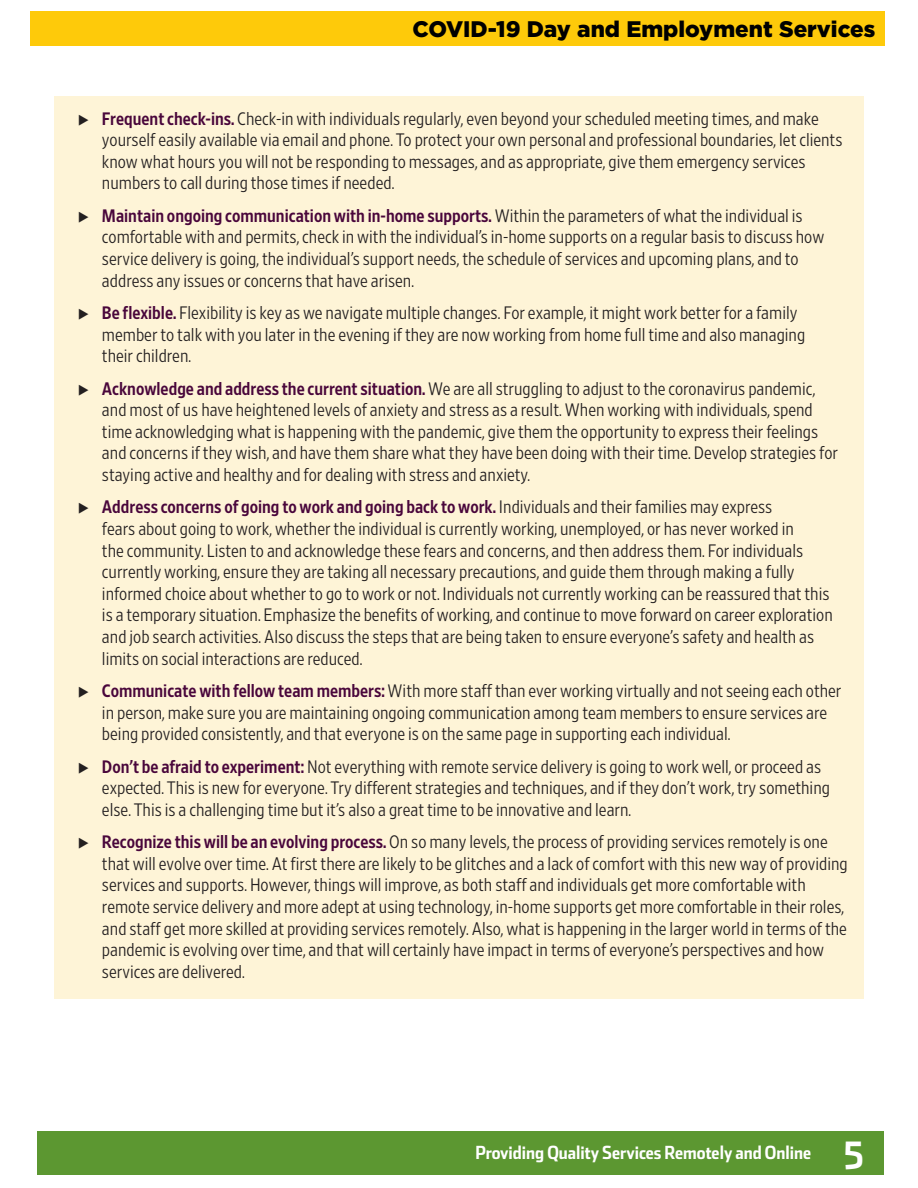
<style>
.page{position:relative;width:918px;height:1188px;background:#fff}
.page>*{position:absolute;margin:0;border:0;box-sizing:border-box;transform-origin:0 0}
.t1{font:900 22.5px "Gotham HTF";color:#000}
.t2{font:300 18px/21.6px "Retina Narrow";color:#231f20}
.t3{font:18px "Stainless Cond Bold Tab";color:#fff}
.s1{font-family:"Retina Narrow Med";font-weight:400;color:#49063b}
.s2{font-size:37.5px}
</style>
<div class="page">
<div style="left:38px;top:1132px;width:846px;height:43px;background:#5c9731"></div>
<div style="left:30px;top:11px;width:854px;height:35px;background:#feca0a"></div>
<div style="left:54px;top:97px;width:810px;height:902px;background:#fef4d7"></div>
<p class="t1" style="left:412px;top:16px;width:464px">COVID-19 Day and Employment Services</p>
<p class="t2" style="left:102px;top:107px;width:742px"><span class="s1">Frequent check-ins.</span> Check-in with individuals regularly, even beyond your scheduled meeting times, and make yourself easily available via email and phone. To protect your own personal and professional boundaries, let clients know what hours you will not be responding to messages, and as appropriate, give them emergency services numbers to call during those times if needed.</p>
<p class="t2" style="left:102px;top:204px;width:724px"><span class="s1">Maintain ongoing communication with in-home supports.</span> Within the parameters of what the individual is comfortable with and permits, check in with the individual’s in-home supports on a regular basis to discuss how service delivery is going, the individual’s support needs, the schedule of services and upcoming plans, and to address any issues or concerns that have arisen.</p>
<p class="t2" style="left:102px;top:302px;width:705px"><span class="s1">Be flexible.</span> Flexibility is key as we navigate multiple changes. For example, it might work better for a family member to talk with you later in the evening if they are now working from home full time and also managing their children.</p>
<p class="t2" style="left:102px;top:377px;width:738px"><span class="s1">Acknowledge and address the current situation.</span> We are all struggling to adjust to the coronavirus pandemic, and most of us have heightened levels of anxiety and stress as a result. When working with individuals, spend time acknowledging what is happening with the pandemic, give them the opportunity to express their feelings and concerns if they wish, and have them share what they have been doing with their time. Develop strategies for staying active and healthy and for dealing with stress and anxiety.</p>
<p class="t2" style="left:102px;top:496px;width:732px"><span class="s1">Address concerns of going to work and going back to work.</span> Individuals and their families may express<br>fears about going to work, whether the individual is currently working, unemployed, or has never worked in<br>the community. Listen to and acknowledge these fears and concerns, and then address them. For individuals currently working, ensure they are taking all necessary precautions, and guide them through making a fully informed choice about whether to go to work or not. Individuals not currently working can be reassured that this is a temporary situation. Emphasize the benefits of working, and continue to move forward on career exploration and job search activities. Also discuss the steps that are being taken to ensure everyone’s safety and health as limits on social interactions are reduced.</p>
<p class="t2" style="left:102px;top:680px;width:741px"><span class="s1">Communicate with fellow team members:</span> With more staff than ever working virtually and not seeing each other in person, make sure you are maintaining ongoing communication among team members to ensure services are being provided consistently, and that everyone is on the same page in supporting each individual.</p>
<p class="t2" style="left:102px;top:755px;width:730px"><span class="s1">Don’t be afraid to experiment:</span> Not everything with remote service delivery is going to work well, or proceed as expected. This is new for everyone. Try different strategies and techniques, and if they don’t work, try something else. This is a challenging time but it’s also a great time to be innovative and learn.</p>
<p class="t2" style="left:102px;top:831px;width:747px"><span class="s1">Recognize this will be an evolving process.</span> On so many levels, the process of providing services remotely is one that will evolve over time. At first there are likely to be glitches and a lack of comfort with this new way of providing services and supports. However, things will improve, as both staff and individuals get more comfortable with remote service delivery and more adept at using technology, in-home supports get more comfortable in their roles, and staff get more skilled at providing services remotely. Also, what is happening in the larger world in terms of the pandemic is evolving over time, and that will certainly have impact in terms of everyone’s perspectives and how services are delivered.</p>
<p class="t3" style="left:475px;top:1141px;width:391px">Providing Quality Services Remotely and Online <span class="s2">5</span></p>
</div>
